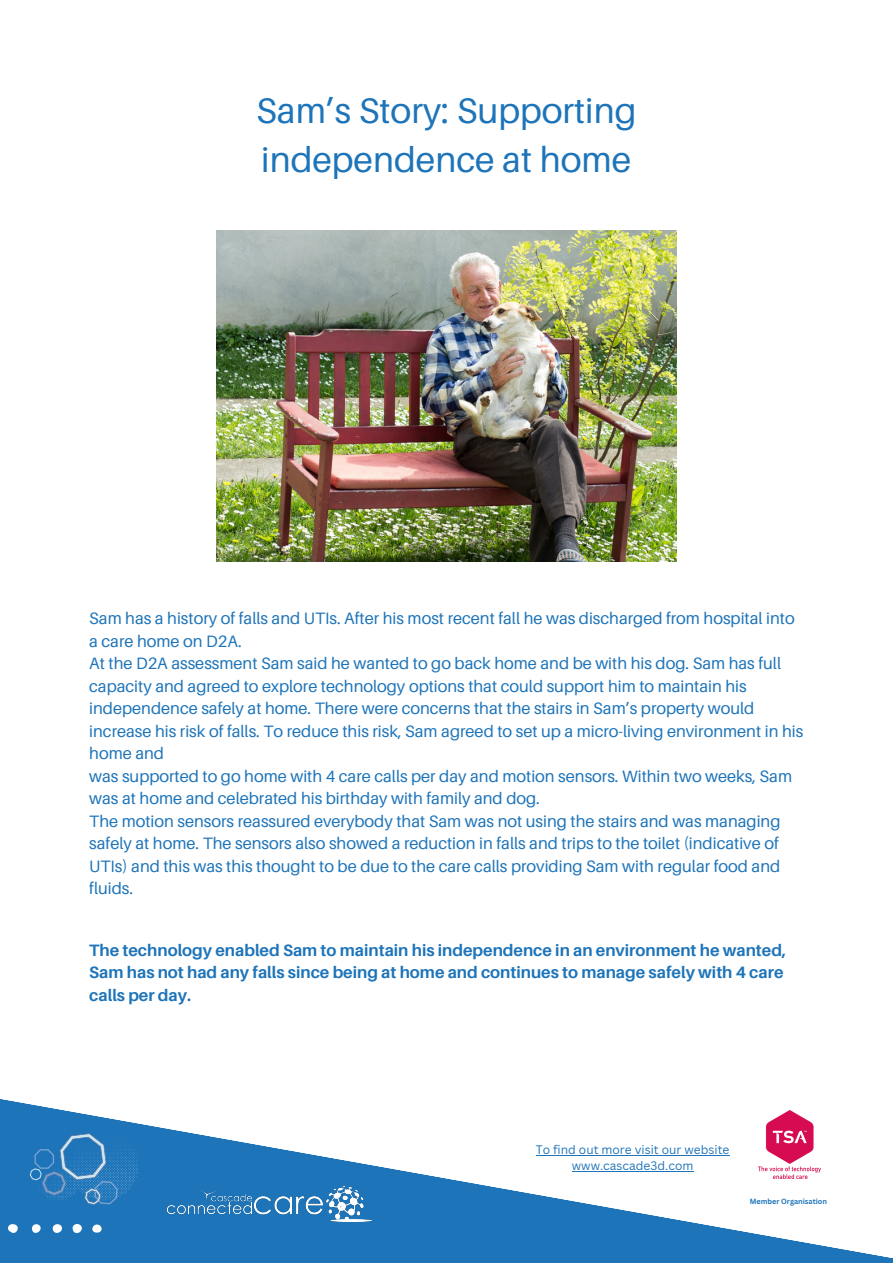
<style>
.page{position:relative;width:893px;height:1264px;background:#fff}
.page>*{position:absolute;margin:0;border:0;box-sizing:border-box;transform-origin:0 0}
.t1{font:35.4px/49.5px "Aileron";color:#1d74b9}
.t2{font:16.5px/22.5px "Aileron";color:#1d74b9}
.t3{font:700 16.5px/22.5px "Aileron";color:#1d74b9}
.t4{font:12px "Canva Sans";color:#1f74b9}
.t5{font:700 7.35px "Canva Sans";color:#1d74b9}
</style>
<div class="page">
<svg style="left:0;top:1099px;width:892px;height:163px"></svg>
<svg style="left:30px;top:1133px;width:108px;height:71px;background:#317ebd"></svg>
<svg style="left:8px;top:1224px;width:10px;height:8px"></svg>
<svg style="left:72px;top:1223px;width:10px;height:9px"></svg>
<div style="left:53px;top:1224px;width:9px;height:8px;background:#fff;border-radius:50%"></div>
<div style="left:32px;top:1224px;width:9px;height:8px;background:#fff;border-radius:50%"></div>
<svg style="left:92px;top:1224px;width:10px;height:8px"></svg>
<img style="left:166px;top:1186px;width:206px;height:37px">
<img style="left:758px;top:1110px;width:62px;height:68px">
<img style="left:216px;top:230px;width:460px;height:331px">
<hr style="left:535px;top:1155px;width:194px;height:1px;background:#1f74b9">
<hr style="left:572px;top:1171px;width:121px;height:1px;background:#1f74b9">
<p class="t1" style="left:256px;top:85px;width:382px">Sam’s Story: Supporting independence at home</p>
<p class="t2" style="left:89px;top:606px;width:706px">Sam has a history of falls and UTIs. After his most recent fall he was discharged from hospital into a care home on D2A.</p>
<p class="t2" style="left:89px;top:651px;width:715px">At the D2A assessment Sam said he wanted to go back home and be with his dog. Sam has full capacity and agreed to explore technology options that could support him to maintain his independence safely at home. There were concerns that the stairs in Sam’s property would increase his risk of falls. To reduce this risk, Sam agreed to set up a micro-living environment in his home and</p>
<p class="t2" style="left:89px;top:764px;width:704px">was supported to go home with 4 care calls per day and motion sensors. Within two weeks, Sam was at home and celebrated his birthday with family and dog.</p>
<p class="t2" style="left:89px;top:809px;width:692px;text-align:justify">The motion sensors reassured everybody that Sam was not using the stairs and was managing safely at home. The sensors also showed a reduction in falls and trips to the toilet (indicative of UTIs) and this was this thought to be due to the care calls providing Sam with regular food and fluids.</p>
<p class="t3" style="left:89px;top:938px;width:698px">The technology enabled Sam to maintain his independence in an environment he wanted,<br>Sam has not had any falls since being at home and continues to manage safely with 4 care calls per day.</p>
<p class="t4" style="left:535px;top:1141px;width:195px">To find out more visit our website</p>
<p class="t4" style="left:572px;top:1157px;width:123px">www.cascade3d.com</p>
<p class="t5" style="left:749px;top:1195px;width:79px">Member Organisation</p>
</div>
